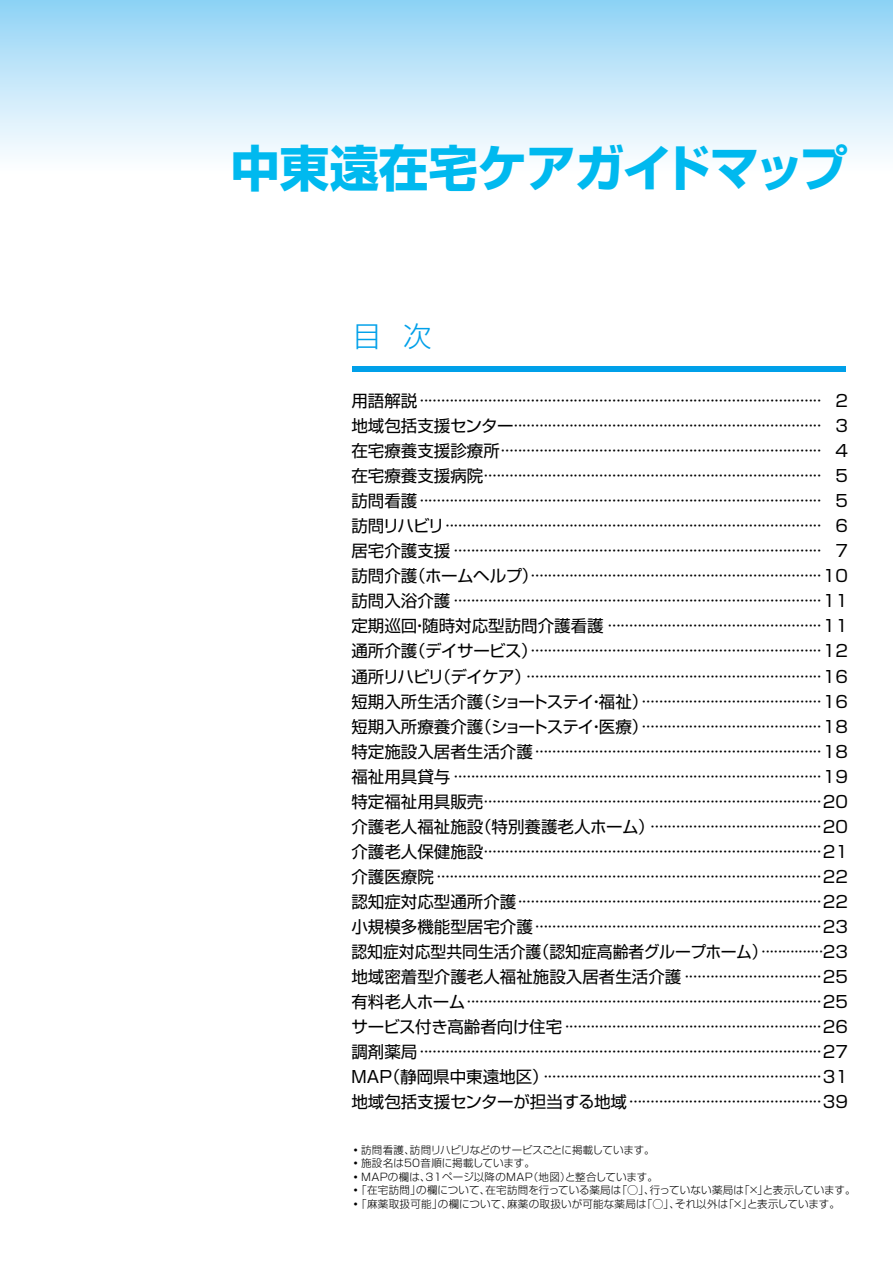
<style>
.page{position:relative;width:893px;height:1263px;background:#fff}
.page>*{position:absolute;margin:0;border:0;box-sizing:border-box;transform-origin:0 0}
.t1{font:700 49.5px "Shin Go Pr 6 N";letter-spacing:-.015em;color:#00b9ef}
.t2{font:300 28.5px "Shin Go Pr 6 N";color:#00a0e9}
.t3{font:16.5px/25px "Shin Go Pr 6 N";color:#000}
.t4{font:300 10.5px/13.5px "Shin Go Pr 6 N";letter-spacing:.01em;color:#000}
</style>
<div class="page">
<div style="left:0;top:0;width:893px;height:175px;background:linear-gradient(to bottom,#90d3f5,#fff)"></div>
<div style="left:352px;top:366px;width:493px;height:6px;background:#00a0e9"></div>
<h1 class="t1" style="left:230px;top:129px;width:619px">中東遠在宅ケアガイドマップ</h1>
<h2 class="t2" style="left:353px;top:312px;width:80px">目 次</h2>
<p class="t3" style="left:351px;top:387px;width:498px">用語解説······························································································<br>地域包括支援センター········································································<br>在宅療養支援診療所···········································································<br>在宅療養支援病院···············································································<br>訪問看護······························································································<br>訪問リハビリ························································································<br>居宅介護支援 ······················································································<br>訪問介護（ホームヘルプ）····································································10訪問入浴介護 ······················································································11定期巡回・随時対応型訪問介護看護 ··················································11通所介護（デイサービス）····································································12通所リハビリ（デイケア）·····································································16短期入所生活介護（ショートステイ・福祉）··········································16短期入所療養介護（ショートステイ・医療）··········································18特定施設入居者生活介護···································································18福祉用具貸与 ······················································································19特定福祉用具販売···············································································20介護老人福祉施設（特別養護老人ホーム）········································20介護老人保健施設···············································································21介護医療院 ··························································································22認知症対応型通所介護·······································································22小規模多機能型居宅介護···································································23認知症対応型共同生活介護（認知症高齢者グループホーム）···············23地域密着型介護老人福祉施設入居者生活介護 ································25有料老人ホーム···················································································25サービス付き高齢者向け住宅 ····························································26調剤薬局······························································································27<br>ＭＡＰ（静岡県中東遠地区）·································································31地域包括支援センターが担当する地域·············································39</p>
<p class="t3" style="left:835px;top:387px;width:14px;text-align:justify">2<br>3<br>4<br>5<br>5<br>6<br>7</p>
<p class="t4" style="left:350px;top:1142px;width:507px">・訪問看護、訪問リハビリなどのサービスごとに掲載しています。<br>・施設名は50音順に掲載しています。<br>・MAPの欄は、31ページ以降のMAP（地図）と整合しています。<br>・「在宅訪問」の欄について、在宅訪問を行っている薬局は「◯」、行っていない薬局は「×」と表示しています。・「麻薬取扱可能」の欄について、麻薬の取扱いが可能な薬局は「◯」、それ以外は「×」と表示しています。</p>
</div>
